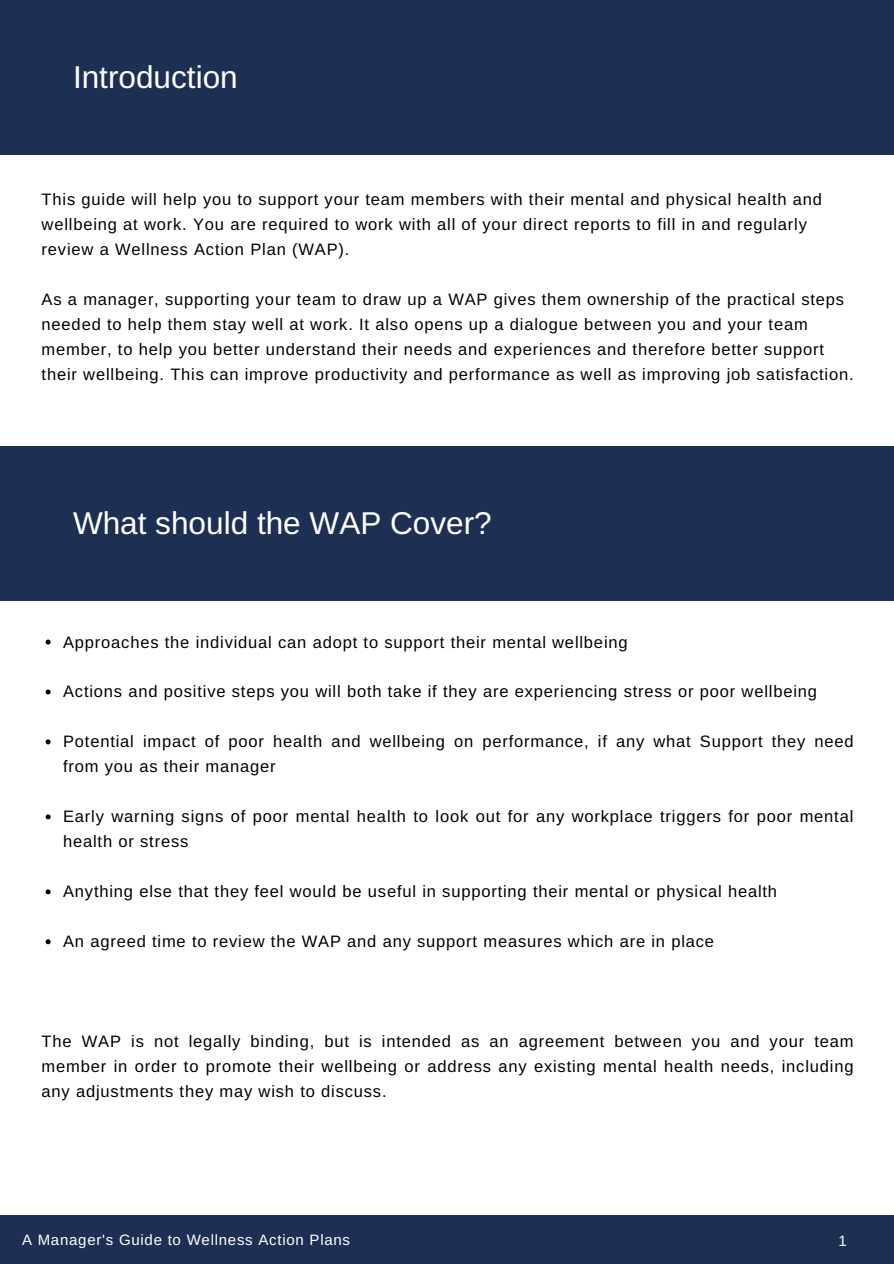
<style>
.page{position:relative;width:894px;height:1264px;background:#fff}
.page>*{position:absolute;margin:0;border:0;box-sizing:border-box;transform-origin:0 0}
.t1{font:31.5px "Arimo";color:#fff}
.t2{font:16.5px/24.9px "Arimo";letter-spacing:.05em;color:#000}
.t3{font:15px "Arimo";letter-spacing:.05em;color:#fff}
</style>
<div class="page">
<div style="left:0;top:1215px;width:893px;height:48px;background:#1d3054"></div>
<div style="left:0;top:0;width:893px;height:154px;background:#1d3054"></div>
<svg style="left:46px;top:639px;width:5px;height:5px"></svg>
<svg style="left:46px;top:689px;width:5px;height:5px"></svg>
<svg style="left:46px;top:739px;width:5px;height:5px"></svg>
<svg style="left:46px;top:814px;width:5px;height:5px"></svg>
<svg style="left:46px;top:889px;width:5px;height:5px"></svg>
<svg style="left:46px;top:939px;width:5px;height:5px"></svg>
<div style="left:0;top:446px;width:893px;height:154px;background:#1d3054"></div>
<h1 class="t1" style="left:73px;top:59px;width:166px">Introduction</h1>
<p class="t2" style="left:42px;top:186px;width:781px">This guide will help you to support your team members with their mental and physical health and wellbeing at work. You are required to work with all of your direct reports to fill in and regularly review a Wellness Action Plan (WAP).</p>
<p class="t2" style="left:42px;top:286px;width:813px">As a manager, supporting your team to draw up a WAP gives them ownership of the practical steps needed to help them stay well at work. It also opens up a dialogue between you and your team member, to help you better understand their needs and experiences and therefore better support their wellbeing. This can improve productivity and performance as well as improving job satisfaction.</p>
<h1 class="t1" style="left:73px;top:505px;width:420px">What should the WAP Cover?</h1>
<p class="t2" style="left:63px;top:629px;width:566px">Approaches the individual can adopt to support their mental wellbeing</p>
<p class="t2" style="left:63px;top:679px;width:755px">Actions and positive steps you will both take if they are experiencing stress or poor wellbeing</p>
<p class="t2" style="left:63px;top:729px;width:791px">Potential impact of poor health and wellbeing on performance, if any what Support they need from you as their manager</p>
<p class="t2" style="left:63px;top:804px;width:791px">Early warning signs of poor mental health to look out for any workplace triggers for poor mental health or stress</p>
<p class="t2" style="left:63px;top:879px;width:715px">Anything else that they feel would be useful in supporting their mental or physical health</p>
<p class="t2" style="left:63px;top:929px;width:652px">An agreed time to review the WAP and any support measures which are in place</p>
<p class="t2" style="left:42px;top:1028px;width:813px;text-align:justify">The WAP is not legally binding, but is intended as an agreement between you and your team member in order to promote their wellbeing or address any existing mental health needs, including any adjustments they may wish to discuss.</p>
<p class="t3" style="left:22px;top:1231px;width:329px">A Manager's Guide to Wellness Action Plans</p>
<p class="t3" style="left:838px;top:1232px;width:10px">1</p>
</div>
